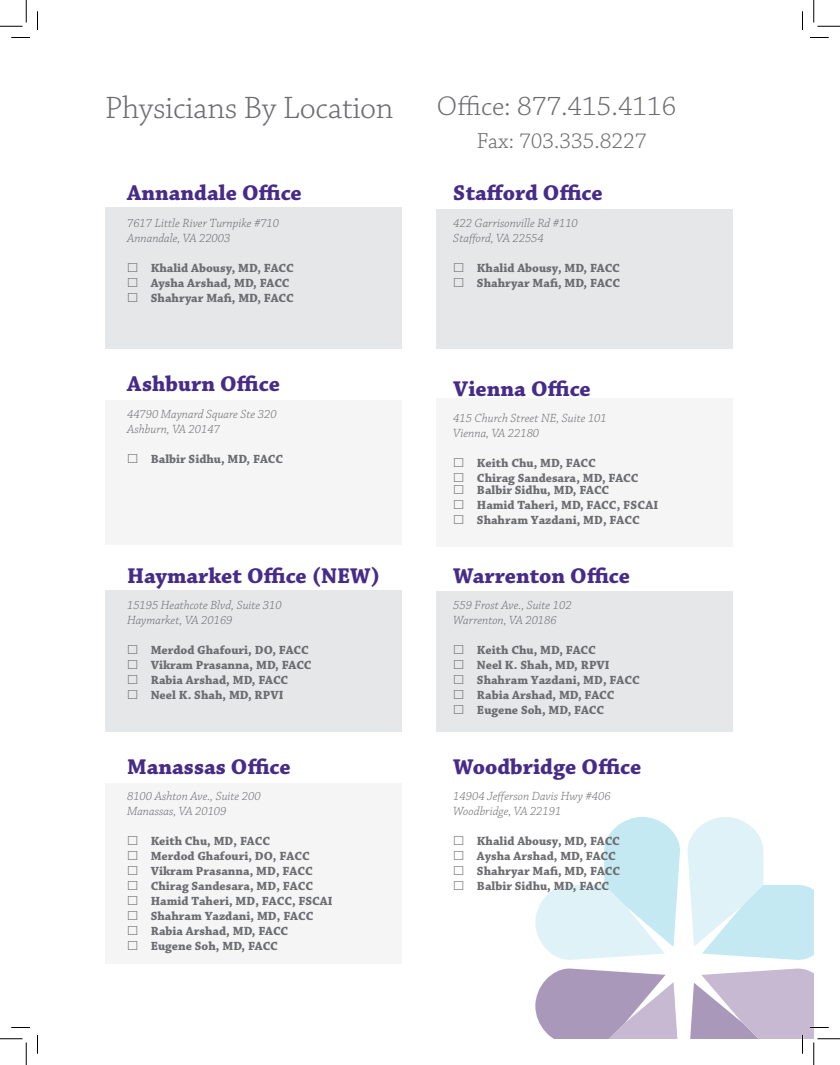
<style>
.page{position:relative;width:840px;height:1065px;background:#fff}
.page>*{position:absolute;margin:0;border:0;box-sizing:border-box;transform-origin:0 0}
.t1{font:300 32.5px "Chaparral Pro";letter-spacing:-.01em;color:#6c6d70}
.t2{font:300 28.5px "Chaparral Pro";color:#6c6d70}
.t3{font:300 22.88px "Chaparral Pro";color:#6c6d70}
.t4{font:700 22.5px "Chaparral Pro";color:#472b89}
.t5{font:700 22.5px "Chaparral Pro";color:#472b87}
.t6{font:700 12.5px/15px "Chaparral Pro";color:#6c6d70}
.t7{font:italic 300 12.5px "Chaparral Pro";color:#6c6d70}
</style>
<div class="page">
<div style="left:105px;top:208px;width:297px;height:141px;background:#e6e7e9"></div>
<div style="left:105px;top:590px;width:297px;height:142px;background:#e6e7e9"></div>
<div style="left:436px;top:592px;width:296px;height:140px;background:#e6e7e9"></div>
<div style="left:105px;top:784px;width:297px;height:180px;background:#f5f5f6"></div>
<div style="left:436px;top:209px;width:296px;height:140px;background:#e6e7e9"></div>
<div style="left:436px;top:399px;width:296px;height:148px;background:#f5f5f6"></div>
<div style="left:105px;top:401px;width:297px;height:144px;background:#f5f5f6"></div>
<svg style="left:688px;top:817px;width:126px;height:143px"></svg>
<svg style="left:535px;top:817px;width:145px;height:143px"></svg>
<svg style="left:535px;top:969px;width:143px;height:70px;background:#bbacc8"></svg>
<svg style="left:11px;top:37px;width:19px;height:1px"></svg>
<svg style="left:810px;top:37px;width:19px;height:1px"></svg>
<svg style="left:11px;top:1027px;width:19px;height:1px"></svg>
<svg style="left:37px;top:11px;width:1px;height:19px"></svg>
<svg style="left:37px;top:1035px;width:1px;height:19px"></svg>
<svg style="left:802px;top:11px;width:1px;height:19px"></svg>
<svg style="left:0;top:0;width:27px;height:27px"></svg>
<svg style="left:0;top:1039px;width:27px;height:26px"></svg>
<svg style="left:814px;top:0;width:26px;height:27px"></svg>
<svg style="left:690px;top:969px;width:150px;height:96px"></svg>
<p class="t1" style="left:105px;top:90px;width:290px">Physicians By Location</p>
<p class="t5" style="left:127px;top:180px;width:176px">Annandale Office</p>
<p class="t7" style="left:127px;top:216px;width:154px">7617 Little River Turnpike #710</p>
<p class="t7" style="left:127px;top:231px;width:105px">Annandale, VA 22003</p>
<p class="t6" style="left:151px;top:261px;width:144px">Khalid Abousy, MD, FACC</p>
<p class="t6" style="left:151px;top:276px;width:140px">Aysha Arshad, MD, FACC</p>
<p class="t6" style="left:151px;top:291px;width:145px">Shahryar Mafi, MD, FACC</p>
<p class="t5" style="left:127px;top:371px;width:154px">Ashburn Office</p>
<p class="t7" style="left:127px;top:407px;width:151px">44790 Maynard Square Ste 320</p>
<p class="t7" style="left:127px;top:422px;width:94px">Ashburn, VA 20147</p>
<p class="t6" style="left:151px;top:452px;width:134px">Balbir Sidhu, MD, FACC</p>
<p class="t4" style="left:127px;top:562px;width:255px">Haymarket Office (NEW)</p>
<p class="t7" style="left:127px;top:598px;width:156px">15195 Heathcote Blvd, Suite 310</p>
<p class="t7" style="left:127px;top:613px;width:107px">Haymarket, VA 20169</p>
<p class="t6" style="left:151px;top:643px;width:159px">Merdod Ghafouri, DO, FACC</p>
<p class="t6" style="left:151px;top:658px;width:162px">Vikram Prasanna, MD, FACC</p>
<p class="t6" style="left:151px;top:673px;width:139px">Rabia Arshad, MD, FACC</p>
<p class="t6" style="left:151px;top:688px;width:134px">Neel K. Shah, MD, RPVI</p>
<p class="t5" style="left:127px;top:754px;width:165px">Manassas Office</p>
<p class="t7" style="left:127px;top:790px;width:135px">8100 Ashton Ave., Suite 200</p>
<p class="t7" style="left:127px;top:805px;width:101px">Manassas, VA 20109</p>
<p class="t6" style="left:151px;top:834px;width:121px">Keith Chu, MD, FACC</p>
<p class="t6" style="left:151px;top:849px;width:160px">Merdod Ghafouri, DO, FACC</p>
<p class="t6" style="left:151px;top:864px;width:164px">Vikram Prasanna, MD, FACC</p>
<p class="t6" style="left:151px;top:879px;width:164px">Chirag Sandesara, MD, FACC</p>
<p class="t6" style="left:151px;top:894px;width:183px">Hamid Taheri, MD, FACC, FSCAI</p>
<p class="t6" style="left:151px;top:909px;width:164px">Shahram Yazdani, MD, FACC</p>
<p class="t6" style="left:151px;top:924px;width:139px">Rabia Arshad, MD, FACC</p>
<p class="t6" style="left:151px;top:939px;width:129px">Eugene Soh, MD, FACC</p>
<p class="t2" style="left:437px;top:91px;width:241px">Office: 877.415.4116</p>
<p class="t3" style="left:477px;top:128px;width:171px">Fax: 703.335.8227</p>
<p class="t4" style="left:453px;top:180px;width:151px">Stafford Office</p>
<p class="t7" style="left:453px;top:216px;width:126px">422 Garrisonville Rd #110</p>
<p class="t7" style="left:453px;top:231px;width:92px">Stafford, VA 22554</p>
<p class="t6" style="left:477px;top:261px;width:145px">Khalid Abousy, MD, FACC<br>Shahryar Mafi, MD, FACC</p>
<p class="t4" style="left:453px;top:375px;width:139px">Vienna Office</p>
<p class="t7" style="left:453px;top:411px;width:155px">415 Church Street NE, Suite 101</p>
<p class="t7" style="left:453px;top:426px;width:87px">Vienna, VA 22180</p>
<p class="t6" style="left:477px;top:456px;width:120px">Keith Chu, MD, FACC</p>
<p class="t6" style="left:477px;top:471px;width:163px">Chirag Sandesara, MD, FACC</p>
<p class="t6" style="left:477px;top:483px;width:134px">Balbir Sidhu, MD, FACC</p>
<p class="t6" style="left:477px;top:498px;width:183px">Hamid Taheri, MD, FACC, FSCAI</p>
<p class="t6" style="left:477px;top:513px;width:164px">Shahram Yazdani, MD, FACC</p>
<p class="t4" style="left:453px;top:562px;width:178px">Warrenton Office</p>
<p class="t7" style="left:453px;top:598px;width:120px">559 Frost Ave., Suite 102</p>
<p class="t7" style="left:453px;top:613px;width:105px">Warrenton, VA 20186</p>
<p class="t6" style="left:477px;top:643px;width:120px">Keith Chu, MD, FACC</p>
<p class="t6" style="left:477px;top:658px;width:134px">Neel K. Shah, MD, RPVI</p>
<p class="t6" style="left:477px;top:673px;width:164px">Shahram Yazdani, MD, FACC</p>
<p class="t6" style="left:477px;top:688px;width:139px">Rabia Arshad, MD, FACC</p>
<p class="t6" style="left:477px;top:703px;width:129px">Eugene Soh, MD, FACC</p>
<p class="t4" style="left:453px;top:754px;width:190px">Woodbridge Office</p>
<p class="t7" style="left:453px;top:790px;width:159px">14904 Jefferson Davis Hwy #406</p>
<p class="t7" style="left:453px;top:805px;width:110px">Woodbridge, VA 22191</p>
<p class="t6" style="left:477px;top:834px;width:144px">Khalid Abousy, MD, FACC</p>
<p class="t6" style="left:477px;top:849px;width:140px">Aysha Arshad, MD, FACC</p>
<p class="t6" style="left:477px;top:864px;width:145px">Shahryar Mafi, MD, FACC</p>
<p class="t6" style="left:477px;top:879px;width:134px">Balbir Sidhu, MD, FACC</p>
</div>
